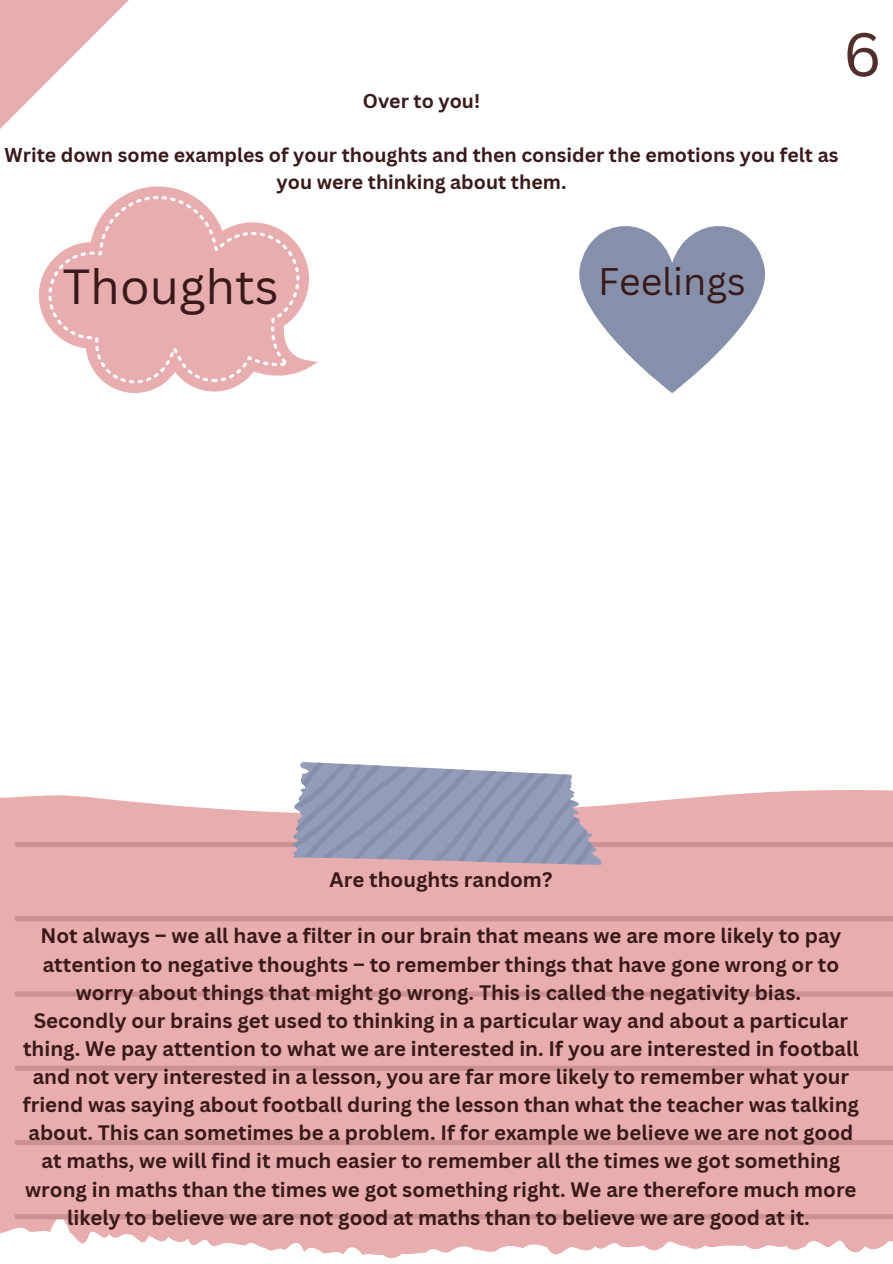
<style>
.page{position:relative;width:893px;height:1264px;background:#fff}
.page>*{position:absolute;margin:0;border:0;box-sizing:border-box;transform-origin:0 0}
.t1{font:60px "Canva Sans";color:#512e2e}
.t2{font:48px "Canva Sans";color:#391919}
.t3{font:37.5px "Canva Sans";color:#391919}
.t4{font:700 20.4px/28px "Canva Sans";color:#391919;text-align:center}
.t5{font:700 19.5px/27px "Canva Sans";color:#391919;text-align:center}
</style>
<div class="page">
<svg style="left:0;top:0;width:129px;height:129px"></svg>
<svg style="left:579px;top:226px;width:187px;height:167px"></svg>
<svg style="left:39px;top:186px;width:279px;height:207px"></svg>
<svg style="left:48px;top:196px;width:251px;height:187px;fill:#e8adae"></svg>
<div style="left:0;top:797px;width:892px;height:462px;background:#e8adae"></div>
<div style="left:14px;top:916px;width:878px;height:5px;background:#cb9293"></div>
<div style="left:14px;top:1214px;width:878px;height:5px;background:#cb9293"></div>
<svg style="left:14px;top:1139px;width:878px;height:6px"></svg>
<svg style="left:14px;top:1065px;width:878px;height:5px"></svg>
<svg style="left:14px;top:991px;width:878px;height:5px"></svg>
<svg style="left:14px;top:762px;width:878px;height:102px"></svg>
<p class="t5" style="left:363px;top:86px;width:119px">Over to you!</p>
<p class="t5" style="left:5px;top:140px;width:835px">Write down some examples of your thoughts and then consider the emotions you felt as you were thinking about them.</p>
<h1 class="t1" style="left:843px;top:12px;width:40px">6</h1>
<h2 class="t2" style="left:62px;top:253px;width:218px">Thoughts</h2>
<h3 class="t3" style="left:598px;top:255px;width:149px">Feelings</h3>
<p class="t4" style="left:329px;top:865px;width:224px">Are thoughts random?</p>
<p class="t4" style="left:23px;top:921px;width:837px">Not always – we all have a filter in our brain that means we are more likely to pay attention to negative thoughts – to remember things that have gone wrong or to worry about things that might go wrong. This is called the negativity bias.<br>Secondly our brains get used to thinking in a particular way and about a particular thing. We pay attention to what we are interested in. If you are interested in football and not very interested in a lesson, you are far more likely to remember what your friend was saying about football during the lesson than what the teacher was talking about. This can sometimes be a problem. If for example we believe we are not good at maths, we will find it much easier to remember all the times we got something wrong in maths than the times we got something right. We are therefore much more likely to believe we are not good at maths than to believe we are good at it.</p>
</div>
